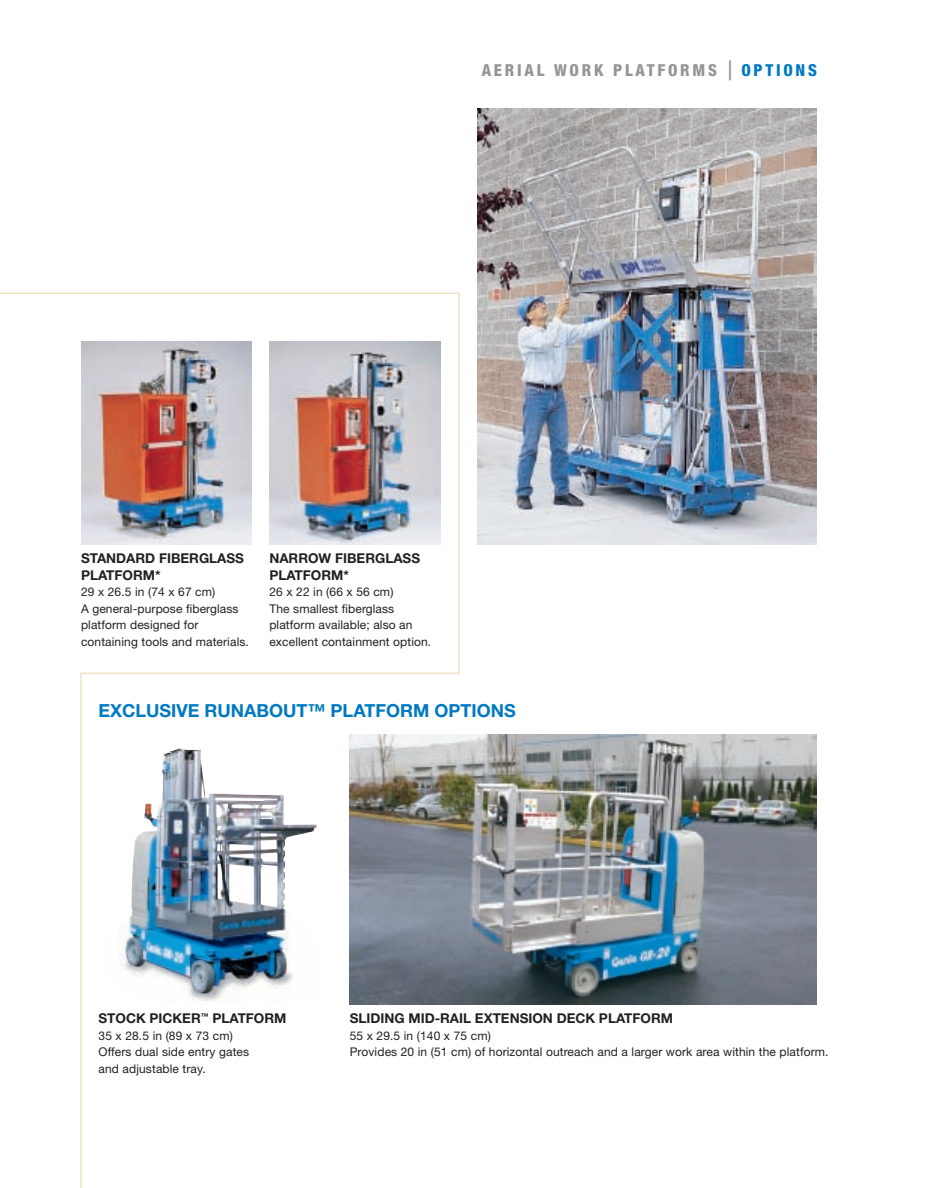
<style>
.page{position:relative;width:925px;height:1188px;background:#fff}
.page>*{position:absolute;margin:0;border:0;box-sizing:border-box;transform-origin:0 0}
.t1{font:700 18px "Helvetica Neue LT Std";color:#0079c2}
.t2{font:800 condensed 16.5px "Helvetica Neue LT Std";letter-spacing:.165em;color:#959593}
.t3{font:700 13.5px/16.5px "Helvetica Neue LT Std";color:#231f20}
.t4{font:12px/16.5px "Helvetica Neue LT Std";letter-spacing:.01em;color:#231f20}
.s1{font-weight:400;font-size:27px}
.s2{color:#0079c2}
</style>
<div class="page">
<svg style="left:0;top:292px;width:460px;height:896px"></svg>
<img style="left:350px;top:735px;width:467px;height:270px">
<img style="left:102px;top:749px;width:223px;height:256px">
<img style="left:478px;top:108px;width:339px;height:437px">
<h2 class="t2" style="left:482px;top:60px;width:337px">AERIAL WORK PLATFORMS <span class="s1">|</span> <span class="s2">OPTIONS</span></h2>
<p class="t3" style="left:81px;top:550px;width:155px">STANDARD FIBERGLASS<br>PLATFORM*</p>
<p class="t4" style="left:81px;top:584px;width:169px">29 x 26.5 in (74 x 67 cm)<br>A general-purpose fiberglass platform designed for containing tools and materials.</p>
<p class="t3" style="left:269px;top:550px;width:143px">NARROW FIBERGLASS<br>PLATFORM*</p>
<p class="t4" style="left:269px;top:584px;width:163px">26 x 22 in (66 x 56 cm)<br>The smallest fiberglass platform available; also an excellent containment option.</p>
<h1 class="t1" style="left:99px;top:700px;width:13px">EXCLU</h1>
<h1 class="t1" style="left:160px;top:700px;width:22px">SIVE</h1>
<h1 class="t1" style="left:205px;top:700px;width:14px">RUNABOUT</h1>
<h1 class="t1" style="left:308px;top:700px;width:48px">™ PLATFOR</h1>
<h1 class="t1" style="left:413px;top:700px;width:59px">M OPTION</h1>
<h1 class="t1" style="left:504px;top:700px;width:13px">S</h1>
<p class="t3" style="left:99px;top:1010px;width:188px">STOCK PICKER<sup>™</sup> PLATFORM</p>
<p class="t4" style="left:99px;top:1027px;width:152px">35 x 28.5 in (89 x 73 cm)<br>Offers dual side entry gates and adjustable tray.</p>
<p class="t3" style="left:350px;top:1010px;width:18px">SLIDING</p>
<p class="t3" style="left:408px;top:1010px;width:41px">MID-RAIL</p>
<p class="t3" style="left:475px;top:1010px;width:198px">EXTENSION DECK PLATFORM</p>
<p class="t4" style="left:350px;top:1027px;width:480px">55 x 29.5 in (140 x 75 cm)<br>Provides 20 in (51 cm) of horizontal outreach and a larger work area within the platform.</p>
</div>
